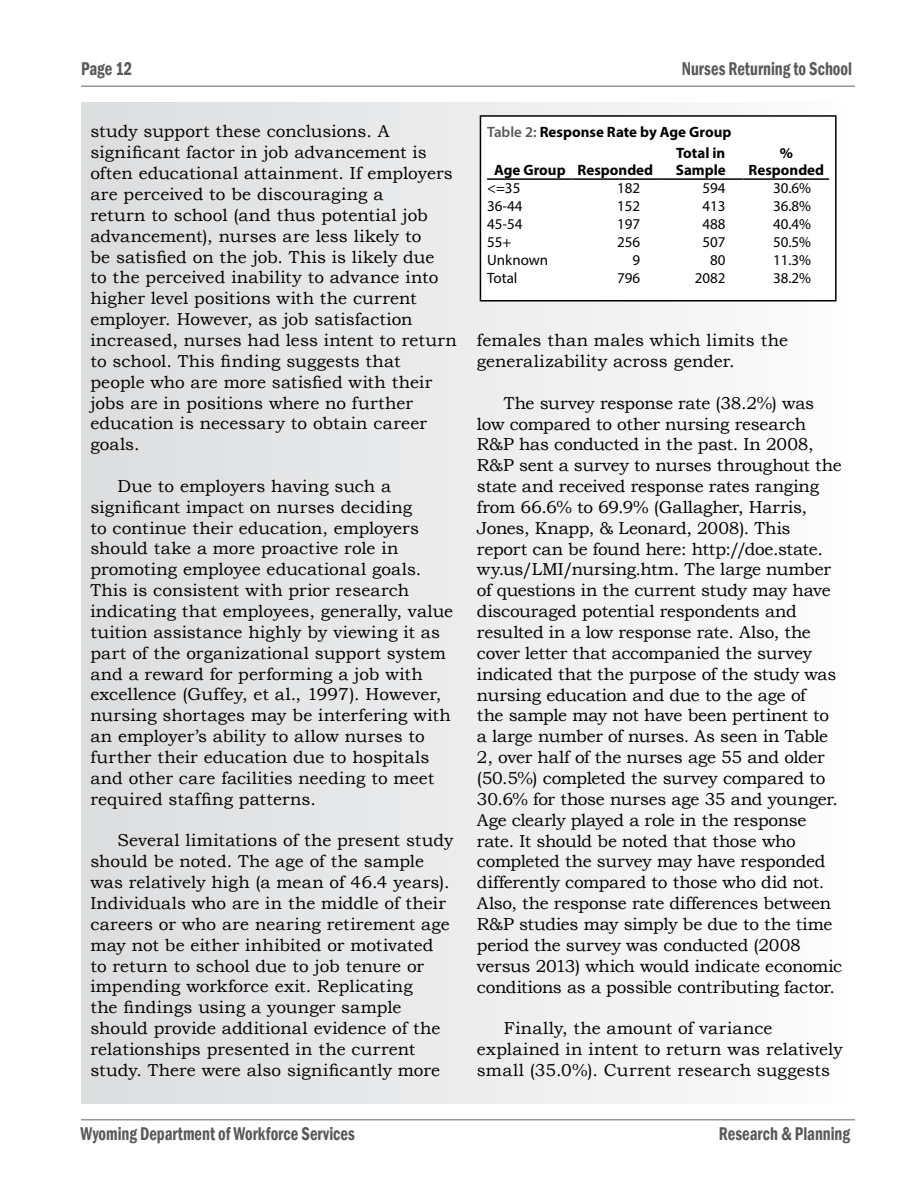
<style>
.page{position:relative;width:918px;height:1188px;background:#fff}
.page>*{position:absolute;margin:0;border:0;box-sizing:border-box;transform-origin:0 0}
.t1{font:600 condensed 18.9px "Franklin Gothic";color:#58595b;scale:.87 1}
.t2{font:17.25px/20.9px "Bookman Old Style";color:#000}
.t3{font:15px "Myriad Pro";color:#000}
.t4{font:700 15px/16.5px "Myriad Pro";color:#000}
.s1{font-weight:600;color:#58595b}
</style>
<div class="page">
<hr style="left:81px;top:86px;width:774px;height:1px;background:#939598">
<hr style="left:81px;top:1119px;width:774px;height:1px;background:#939598">
<div style="left:81px;top:102px;width:773px;height:1002px;background:linear-gradient(to right,#dbdcde,#fcfcfc)"></div>
<div style="left:480px;top:116px;width:356px;height:185px;background:#fff"></div>
<hr style="left:487px;top:178px;width:86px;height:2px;background:#000">
<hr style="left:573px;top:178px;width:85px;height:2px;background:#000">
<hr style="left:658px;top:178px;width:86px;height:2px;background:#000">
<hr style="left:744px;top:178px;width:85px;height:2px;background:#000">
<div style="left:480px;top:115px;width:357px;height:187px;border:2px solid #000"></div>
<p class="t1" style="left:81px;top:56px;width:60px">Page 12</p>
<p class="t1" style="left:682px;top:56px;width:197px">Nurses Returning to School</p>
<p class="t2" style="left:90px;top:121px;width:368px">study support these conclusions. A significant factor in job advancement is often educational attainment. If employers are perceived to be discouraging a<br>return to school (and thus potential job advancement), nurses are less likely to<br>be satisfied on the job. This is likely due<br>to the perceived inability to advance into higher level positions with the current employer. However, as job satisfaction increased, nurses had less intent to return to school. This finding suggests that people who are more satisfied with their jobs are in positions where no further education is necessary to obtain career goals.</p>
<p class="t2" style="left:90px;top:476px;width:364px;text-indent:27px">Due to employers having such a significant impact on nurses deciding<br>to continue their education, employers should take a more proactive role in promoting employee educational goals.<br>This is consistent with prior research indicating that employees, generally, value tuition assistance highly by viewing it as part of the organizational support system and a reward for performing a job with excellence (Guffey, et al., 1997). However, nursing shortages may be interfering with an employer’s ability to allow nurses to further their education due to hospitals and other care facilities needing to meet required staffing patterns.</p>
<p class="t2" style="left:90px;top:830px;width:365px;text-indent:27px">Several limitations of the present study should be noted. The age of the sample was relatively high (a mean of 46.4 years).<br>Individuals who are in the middle of their careers or who are nearing retirement age may not be either inhibited or motivated to return to school due to job tenure or impending workforce exit. Replicating<br>the findings using a younger sample should provide additional evidence of the relationships presented in the current study. There were also significantly more</p>
<p class="t4" style="left:487px;top:123px;width:246px"><span class="s1">Table 2:</span> Response Rate by Age Group</p>
<p class="t4" style="left:494px;top:161px;width:161px">Age Group Responded</p>
<p class="t4" style="left:676px;top:144px;width:52px">Total in<br>Sample</p>
<p class="t4" style="left:749px;top:144px;width:77px;text-align:center">%<br>Responded</p>
<p class="t3" style="left:487px;top:179px;width:35px">&lt;=35</p>
<p class="t3" style="left:617px;top:179px;width:25px">182</p>
<p class="t3" style="left:703px;top:179px;width:25px">594</p>
<p class="t3" style="left:773px;top:179px;width:40px">30.6%</p>
<p class="t3" style="left:487px;top:197px;width:37px">36-44</p>
<p class="t3" style="left:617px;top:197px;width:25px">152</p>
<p class="t3" style="left:703px;top:197px;width:25px">413</p>
<p class="t3" style="left:773px;top:197px;width:40px">36.8%</p>
<p class="t3" style="left:487px;top:215px;width:37px">45-54</p>
<p class="t3" style="left:617px;top:215px;width:25px">197</p>
<p class="t3" style="left:703px;top:215px;width:25px">488</p>
<p class="t3" style="left:773px;top:215px;width:40px">40.4%</p>
<p class="t3" style="left:487px;top:233px;width:26px">55+</p>
<p class="t3" style="left:617px;top:233px;width:25px">256</p>
<p class="t3" style="left:703px;top:233px;width:25px">507</p>
<p class="t3" style="left:773px;top:233px;width:40px">50.5%</p>
<p class="t3" style="left:487px;top:251px;width:63px">Unknown</p>
<p class="t3" style="left:632px;top:251px;width:9px">9</p>
<p class="t3" style="left:710px;top:251px;width:17px">80</p>
<p class="t3" style="left:773px;top:251px;width:40px">11.3%</p>
<p class="t3" style="left:487px;top:269px;width:32px">Total</p>
<p class="t3" style="left:617px;top:269px;width:25px">796</p>
<p class="t3" style="left:695px;top:269px;width:32px">2082</p>
<p class="t3" style="left:773px;top:269px;width:40px">38.2%</p>
<p class="t2" style="left:477px;top:330px;width:312px">females than males which limits the generalizability across gender.</p>
<p class="t2" style="left:477px;top:392px;width:367px;text-indent:27px">The survey response rate (38.2%) was low compared to other nursing research R&amp;P has conducted in the past. In 2008, R&amp;P sent a survey to nurses throughout the state and received response rates ranging from 66.6% to 69.9% (Gallagher, Harris, Jones, Knapp, &amp; Leonard, 2008). This report can be found here: http://doe.state. wy.us/LMI/nursing.htm. The large number of questions in the current study may have discouraged potential respondents and resulted in a low response rate. Also, the cover letter that accompanied the survey indicated that the purpose of the study was nursing education and due to the age of<br>the sample may not have been pertinent to a large number of nurses. As seen in Table 2, over half of the nurses age 55 and older (50.5%) completed the survey compared to 30.6% for those nurses age 35 and younger.<br>Age clearly played a role in the response rate. It should be noted that those who completed the survey may have responded differently compared to those who did not.<br>Also, the response rate differences between R&amp;P studies may simply be due to the time period the survey was conducted (2008 versus 2013) which would indicate economic conditions as a possible contributing factor.</p>
<p class="t2" style="left:477px;top:1018px;width:367px;text-indent:27px">Finally, the amount of variance explained in intent to return was relatively small (35.0%). Current research suggests</p>
<p class="t1" style="left:81px;top:1121px;width:317px">Wyoming Department of Workforce Services</p>
<p class="t1" style="left:719px;top:1121px;width:152px">Research &amp; Planning</p>
</div>
